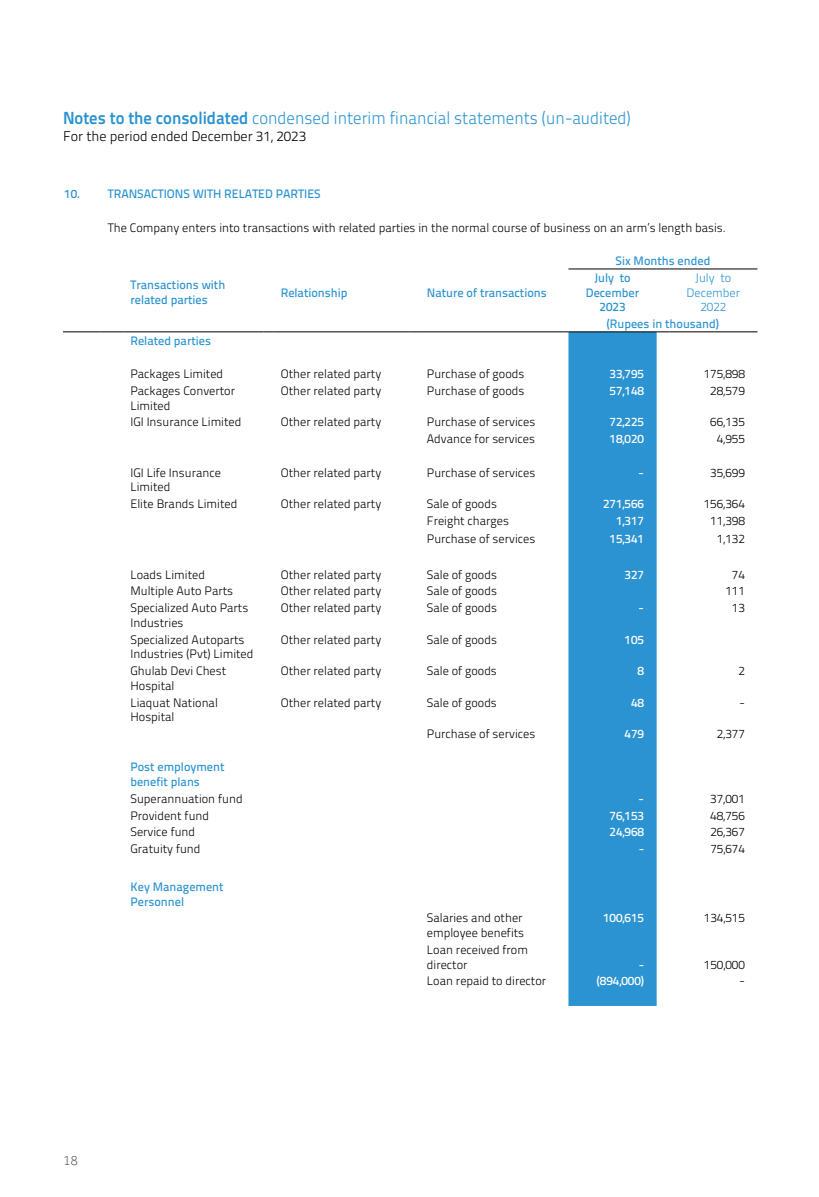
<style>
.page{position:relative;width:819px;height:1197px;background:#fff}
.page>*{position:absolute;margin:0;border:0;box-sizing:border-box;transform-origin:0 0}
.t1{font:17.5px "Titillium Text 25 L 250 wt";color:#2b93d1;scale:.95 1}
.t2{font:14px "Titillium Text 25 L 250 wt";color:#000}
.t3{font:300 14px "Effra";color:#4d4d4f}
.t4{font:12.25px/14.7px "Titillium Text 25 L 250 wt";color:#000}
.t5{font:12.25px/14.7px "Titillium Text 25 L 600 wt";color:#2b93d1}
.t6{font:12.25px "Titillium Text 25 L 600 wt";color:#fff}
.t7{font:12.25px/14.7px "Titillium Text 25 L 250 wt";color:#2b93d1;text-align:center}
.s1{font-family:"Titillium Text 25 L 800 wt"}
</style>
<div class="page">
<div style="left:568px;top:333px;width:89px;height:673px;background:#2b93d1"></div>
<hr style="left:63px;top:332px;width:38px;height:1px;background:#000">
<svg style="left:101px;top:332px;width:22px;height:1px"></svg>
<hr style="left:123px;top:332px;width:140px;height:1px;background:#000">
<hr style="left:274px;top:332px;width:135px;height:1px;background:#000">
<hr style="left:420px;top:332px;width:143px;height:1px;background:#000">
<hr style="left:568px;top:332px;width:89px;height:1px;background:#000">
<svg style="left:657px;top:332px;width:12px;height:1px"></svg>
<hr style="left:669px;top:332px;width:88px;height:1px;background:#000">
<hr style="left:568px;top:269px;width:89px;height:1px;background:#000">
<svg style="left:657px;top:269px;width:12px;height:1px"></svg>
<hr style="left:669px;top:269px;width:88px;height:1px;background:#000">
<h1 class="t1" style="left:63px;top:105px;width:599px"><span class="s1">Notes to the consolidated</span> condensed interim financial statements (un-audited)</h1>
<p class="t2" style="left:63px;top:126px;width:245px">For the period ended December 31, 2023</p>
<p class="t5" style="left:64px;top:186px;width:258px">10. TRANSACTIONS WITH RELATED PARTIES</p>
<p class="t4" style="left:108px;top:219px;width:620px">The Company enters into transactions with related parties in the normal course of business on an arm’s length basis.</p>
<p class="t5" style="left:616px;top:253px;width:96px">Six Months ended</p>
<p class="t5" style="left:130px;top:277px;width:96px">Transactions with related parties</p>
<p class="t5" style="left:281px;top:284px;width:68px">Relationship</p>
<p class="t5" style="left:427px;top:284px;width:121px">Nature of transactions</p>
<p class="t5" style="left:586px;top:270px;width:55px;text-align:center">July to<br>December<br>2023</p>
<p class="t7" style="left:687px;top:270px;width:55px">July to<br>December<br>2022</p>
<p class="t5" style="left:607px;top:316px;width:114px">(Rupees in thousand)</p>
<p class="t5" style="left:130px;top:332px;width:82px">Related parties</p>
<p class="t4" style="left:130px;top:366px;width:94px">Packages Limited</p>
<p class="t4" style="left:281px;top:366px;width:102px">Other related party</p>
<p class="t4" style="left:427px;top:366px;width:99px">Purchase of goods</p>
<p class="t6" style="left:610px;top:365px;width:36px">33,795</p>
<p class="t4" style="left:704px;top:366px;width:43px">175,898</p>
<p class="t4" style="left:130px;top:383px;width:106px">Packages Convertor<br>Limited</p>
<p class="t4" style="left:281px;top:383px;width:102px">Other related party</p>
<p class="t4" style="left:427px;top:383px;width:99px">Purchase of goods</p>
<p class="t6" style="left:610px;top:381px;width:36px">57,148</p>
<p class="t4" style="left:710px;top:383px;width:36px">28,579</p>
<p class="t4" style="left:130px;top:414px;width:112px">IGI Insurance Limited</p>
<p class="t4" style="left:281px;top:414px;width:102px">Other related party</p>
<p class="t4" style="left:427px;top:414px;width:110px">Purchase of services</p>
<p class="t6" style="left:610px;top:413px;width:36px">72,225</p>
<p class="t4" style="left:710px;top:414px;width:36px">66,135</p>
<p class="t4" style="left:427px;top:431px;width:110px">Advance for services</p>
<p class="t6" style="left:610px;top:430px;width:36px">18,020</p>
<p class="t4" style="left:717px;top:431px;width:30px">4,955</p>
<p class="t4" style="left:130px;top:464px;width:92px">IGI Life Insurance<br>Limited</p>
<p class="t4" style="left:281px;top:464px;width:102px">Other related party</p>
<p class="t4" style="left:427px;top:464px;width:110px">Purchase of services</p>
<p class="t6" style="left:639px;top:463px;width:7px">-</p>
<p class="t4" style="left:710px;top:464px;width:36px">35,699</p>
<p class="t4" style="left:130px;top:496px;width:108px">Elite Brands Limited</p>
<p class="t4" style="left:281px;top:496px;width:102px">Other related party</p>
<p class="t4" style="left:427px;top:496px;width:72px">Sale of goods</p>
<p class="t6" style="left:603px;top:495px;width:43px">271,566</p>
<p class="t4" style="left:704px;top:496px;width:43px">156,364</p>
<p class="t4" style="left:427px;top:513px;width:84px">Freight charges</p>
<p class="t6" style="left:616px;top:511px;width:30px">1,317</p>
<p class="t4" style="left:710px;top:513px;width:36px">11,398</p>
<p class="t4" style="left:427px;top:531px;width:110px">Purchase of services</p>
<p class="t6" style="left:610px;top:530px;width:36px">15,341</p>
<p class="t4" style="left:717px;top:531px;width:30px">1,132</p>
<p class="t4" style="left:130px;top:566px;width:76px">Loads Limited</p>
<p class="t4" style="left:281px;top:566px;width:102px">Other related party</p>
<p class="t4" style="left:427px;top:566px;width:72px">Sale of goods</p>
<p class="t6" style="left:625px;top:565px;width:21px">327</p>
<p class="t4" style="left:732px;top:566px;width:14px">74</p>
<p class="t4" style="left:130px;top:583px;width:104px">Multiple Auto Parts</p>
<p class="t4" style="left:281px;top:583px;width:102px">Other related party</p>
<p class="t4" style="left:427px;top:583px;width:72px">Sale of goods</p>
<p class="t4" style="left:725px;top:583px;width:21px">111</p>
<p class="t4" style="left:130px;top:600px;width:119px">Specialized Auto Parts<br>Industries</p>
<p class="t4" style="left:281px;top:600px;width:102px">Other related party</p>
<p class="t4" style="left:427px;top:600px;width:72px">Sale of goods</p>
<p class="t6" style="left:639px;top:599px;width:7px">-</p>
<p class="t4" style="left:732px;top:600px;width:14px">13</p>
<p class="t4" style="left:130px;top:631px;width:124px">Specialized Autoparts<br>Industries (Pvt) Limited</p>
<p class="t4" style="left:281px;top:631px;width:102px">Other related party</p>
<p class="t4" style="left:427px;top:631px;width:72px">Sale of goods</p>
<p class="t6" style="left:625px;top:630px;width:21px">105</p>
<p class="t4" style="left:130px;top:663px;width:97px">Ghulab Devi Chest<br>Hospital</p>
<p class="t4" style="left:281px;top:663px;width:102px">Other related party</p>
<p class="t4" style="left:427px;top:663px;width:72px">Sale of goods</p>
<p class="t6" style="left:638px;top:662px;width:8px">8</p>
<p class="t4" style="left:738px;top:663px;width:8px">2</p>
<p class="t4" style="left:130px;top:694px;width:89px">Liaquat National<br>Hospital</p>
<p class="t4" style="left:281px;top:694px;width:102px">Other related party</p>
<p class="t4" style="left:427px;top:694px;width:72px">Sale of goods</p>
<p class="t6" style="left:631px;top:693px;width:14px">48</p>
<p class="t4" style="left:739px;top:694px;width:7px">-</p>
<p class="t4" style="left:427px;top:726px;width:110px">Purchase of services</p>
<p class="t6" style="left:625px;top:724px;width:21px">479</p>
<p class="t4" style="left:717px;top:726px;width:30px">2,377</p>
<p class="t5" style="left:130px;top:759px;width:96px">Post employment benefit plans</p>
<p class="t4" style="left:130px;top:791px;width:114px">Superannuation fund</p>
<p class="t6" style="left:639px;top:789px;width:7px">-</p>
<p class="t4" style="left:710px;top:791px;width:36px">37,001</p>
<p class="t4" style="left:130px;top:807px;width:80px">Provident fund</p>
<p class="t6" style="left:610px;top:806px;width:36px">76,153</p>
<p class="t4" style="left:710px;top:807px;width:36px">48,756</p>
<p class="t4" style="left:130px;top:824px;width:66px">Service fund</p>
<p class="t6" style="left:610px;top:823px;width:36px">24,968</p>
<p class="t4" style="left:710px;top:824px;width:36px">26,367</p>
<p class="t4" style="left:130px;top:841px;width:72px">Gratuity fund</p>
<p class="t6" style="left:639px;top:840px;width:7px">-</p>
<p class="t4" style="left:710px;top:841px;width:36px">75,674</p>
<p class="t5" style="left:131px;top:879px;width:95px">Key Management<br>Personnel</p>
<p class="t4" style="left:427px;top:910px;width:99px">Salaries and other employee benefits</p>
<p class="t6" style="left:603px;top:909px;width:43px">100,615</p>
<p class="t4" style="left:704px;top:910px;width:43px">134,515</p>
<p class="t4" style="left:427px;top:942px;width:103px">Loan received from director</p>
<p class="t6" style="left:639px;top:955px;width:7px">-</p>
<p class="t4" style="left:704px;top:956px;width:43px">150,000</p>
<p class="t3" style="left:63px;top:1152px;width:17px">18</p>
<p class="t4" style="left:427px;top:973px;width:121px">Loan repaid to director</p>
<p class="t6" style="left:597px;top:972px;width:49px">(894,000)</p>
<p class="t4" style="left:740px;top:973px;width:7px">-</p>
</div>
